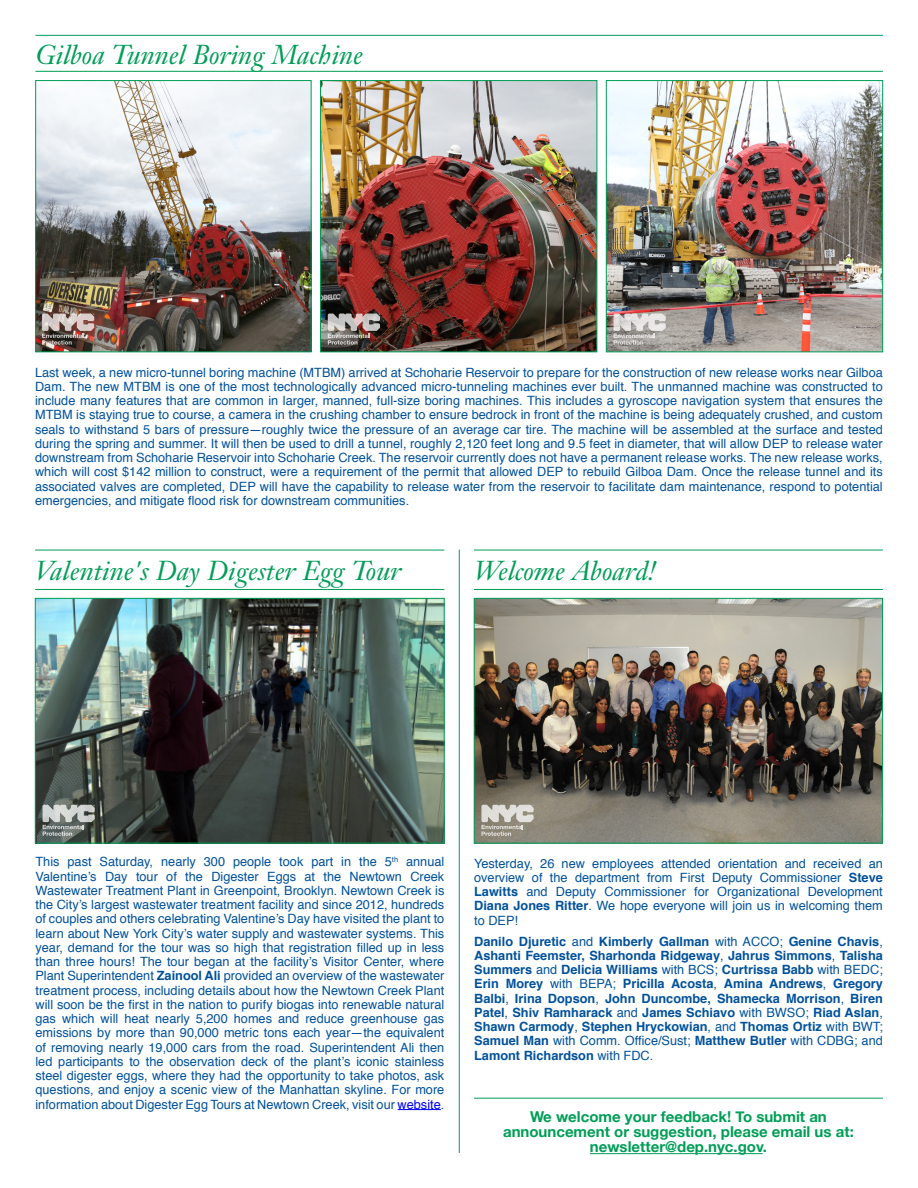
<style>
.page{position:relative;width:918px;height:1188px;background:#fff}
.page>*{position:absolute;margin:0;border:0;box-sizing:border-box;transform-origin:0 0}
.t1{font:italic 27px "Janson Text";color:#009e57}
.t2{font:700 15px/15px "Helvetica Neue";color:#009e57;text-align:center}
.body{font:12.75px/14.2px "Helvetica";color:#01519b;text-align:justify}
.body-2{font:700 12.75px/14.2px "Helvetica";color:#01519b;text-align:justify}
.s1{font-weight:700}
.s2{color:#00f}
.s3{font-weight:400}
</style>
<div class="page">
<hr style="left:590px;top:1153px;width:173px;height:1px;background:#009e57">
<hr style="left:474px;top:1098px;width:409px;height:1px;background:#009e57">
<hr style="left:474px;top:550px;width:409px;height:1px;background:#009e57">
<hr style="left:474px;top:589px;width:409px;height:1px;background:#009e57">
<hr style="left:35px;top:35px;width:848px;height:1px;background:#009e57">
<hr style="left:35px;top:71px;width:848px;height:1px;background:#009e57">
<hr style="left:398px;top:1109px;width:43px;height:1px;background:#00f">
<hr style="left:35px;top:550px;width:409px;height:1px;background:#009e57">
<hr style="left:35px;top:589px;width:409px;height:1px;background:#009e57">
<hr style="left:459px;top:550px;width:1px;height:603px;background:#009e57">
<img style="left:37px;top:82px;width:272px;height:268px">
<div style="left:35px;top:80px;width:276px;height:272px;border:1px solid #009e57"></div>
<img style="left:37px;top:600px;width:405px;height:241px">
<div style="left:35px;top:598px;width:409px;height:245px;border:1px solid #009e57"></div>
<svg style="left:43px;top:805px;width:52px;height:31px;background:#979c98"></svg>
<img style="left:476px;top:600px;width:405px;height:241px">
<div style="left:474px;top:598px;width:409px;height:245px;border:1px solid #009e57"></div>
<svg style="left:481px;top:805px;width:53px;height:31px;background:#b8b4aa"></svg>
<svg style="left:42px;top:314px;width:52px;height:31px;background:#9d8983"></svg>
<img style="left:322px;top:82px;width:273px;height:268px">
<div style="left:320px;top:80px;width:277px;height:272px;border:1px solid #009e57"></div>
<img style="left:608px;top:82px;width:273px;height:268px">
<div style="left:606px;top:80px;width:277px;height:272px;border:1px solid #009e57"></div>
<svg style="left:614px;top:314px;width:52px;height:31px;background:#c4c1be"></svg>
<svg style="left:328px;top:314px;width:52px;height:31px;background:#968a87"></svg>
<p class="t1" style="left:35px;top:38px;width:329px">Gilboa Tunnel Boring Machine</p>
<p class="body" style="left:35px;top:365px;width:849px">Last week, a new micro-tunnel boring machine (MTBM) arrived at Schoharie Reservoir to prepare for the construction of new release works near Gilboa Dam. The new MTBM is one of the most technologically advanced micro-tunneling machines ever built. The unmanned machine was constructed to include many features that are common in larger, manned, full-size boring machines. This includes a gyroscope navigation system that ensures the MTBM is staying true to course, a camera in the crushing chamber to ensure bedrock in front of the machine is being adequately crushed, and custom seals to withstand 5 bars of pressure—roughly twice the pressure of an average car tire. The machine will be assembled at the surface and tested during the spring and summer. It will then be used to drill a tunnel, roughly 2,120 feet long and 9.5 feet in diameter, that will allow DEP to release water downstream from Schoharie Reservoir into Schoharie Creek. The reservoir currently does not have a permanent release works. The new release works, which will cost $142 million to construct, were a requirement of the permit that allowed DEP to rebuild Gilboa Dam. Once the release tunnel and its associated valves are completed, DEP will have the capability to release water from the reservoir to facilitate dam maintenance, respond to potential emergencies, and mitigate flood risk for downstream communities.</p>
<p class="t1" style="left:35px;top:554px;width:368px">Valentine's Day Digester Egg Tour</p>
<p class="t1" style="left:474px;top:554px;width:184px">Welcome Aboard!</p>
<p class="body" style="left:35px;top:855px;width:410px">This past Saturday, nearly 300 people took part in the 5<sup>th</sup> annual Valentine’s Day tour of the Digester Eggs at the Newtown Creek Wastewater Treatment Plant in Greenpoint, Brooklyn. Newtown Creek is the City’s largest wastewater treatment facility and since 2012, hundreds of couples and others celebrating Valentine’s Day have visited the plant to learn about New York City’s water supply and wastewater systems. This year, demand for the tour was so high that registration filled up in less than three hours! The tour began at the facility’s Visitor Center, where Plant Superintendent <span class="s1">Zainool Ali</span> provided an overview of the wastewater treatment process, including details about how the Newtown Creek Plant will soon be the first in the nation to purify biogas into renewable natural gas which will heat nearly 5,200 homes and reduce greenhouse gas emissions by more than 90,000 metric tons each year—the equivalent of removing nearly 19,000 cars from the road. Superintendent Ali then led participants to the observation deck of the plant’s iconic stainless steel digester eggs, where they had the opportunity to take photos, ask questions, and enjoy a scenic view of the Manhattan skyline. For more information about Digester Egg Tours at Newtown Creek, visit our <span class="s2">website</span>.</p>
<p class="body" style="left:474px;top:856px;width:410px">Yesterday, 26 new employees attended orientation and received an overview of the department from First Deputy Commissioner <span class="s1">Steve Lawitts</span> and Deputy Commissioner for Organizational Development <span class="s1">Diana Jones Ritter</span>. We hope everyone will join us in welcoming them to DEP!</p>
<p class="body-2" style="left:474px;top:934px;width:410px">Danilo Djuretic <span class="s3">and</span> Kimberly Gallman <span class="s3">with ACCO;</span> Genine Chavis<span class="s3">, </span>Ashanti Feemster, Sharhonda Ridgeway<span class="s3">,</span> Jahrus Simmons<span class="s3">,</span> Talisha Summers <span class="s3">and</span> Delicia Williams <span class="s3">with BCS;</span> Curtrissa Babb <span class="s3">with BEDC; </span>Erin Morey <span class="s3">with BEPA;</span> Pricilla Acosta<span class="s3">,</span> Amina Andrews<span class="s3">,</span> Gregory Balbi<span class="s3">,</span> Irina Dopson<span class="s3">,</span> John Duncombe, Shamecka Morrison<span class="s3">,</span> Biren Patel<span class="s3">,</span> Shiv Ramharack <span class="s3">and</span> James Schiavo <span class="s3">with BWSO;</span> Riad Aslan<span class="s3">, </span>Shawn Carmody<span class="s3">,</span> Stephen Hryckowian<span class="s3">, and</span> Thomas Ortiz <span class="s3">with BWT; </span>Samuel Man <span class="s3">with Comm. Office/Sust;</span> Matthew Butler <span class="s3">with CDBG; and </span>Lamont Richardson <span class="s3">with FDC.</span></p>
<p class="t2" style="left:503px;top:1110px;width:352px">We welcome your feedback! To submit an announcement or suggestion, please email us at:</p>
<p class="t2" style="left:590px;top:1140px;width:179px">newsletter@dep.nyc.gov.</p>
</div>
